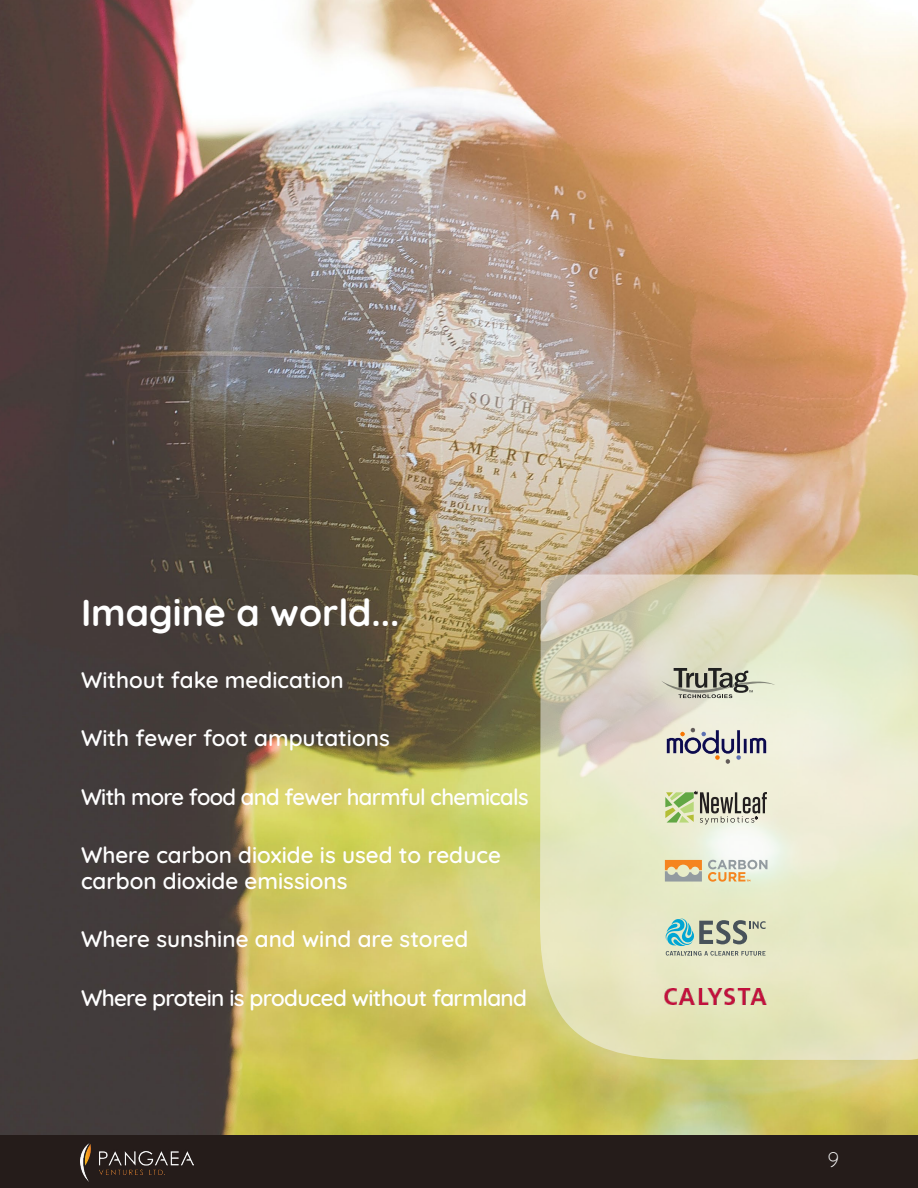
<style>
.page{position:relative;width:918px;height:1188px;background:#fff}
.page>*{position:absolute;margin:0;border:0;box-sizing:border-box;transform-origin:0 0}
.t1{font:700 37.5px "Quicksand";color:#fff}
.t2{font:600 22.5px/25.5px "Quicksand";color:#fff}
.t3{font:600 22.5px "Quicksand";letter-spacing:-.03em;color:#fff}
.t4{font:300 21px "Quicksand";color:#fff}
</style>
<div class="page">
<div style="left:0;top:1134px;width:918px;height:54px;background:#251c1a"></div>
<img style="left:81px;top:1144px;width:112px;height:37px">
<img style="left:0;top:0;width:918px;height:1135px">
<svg style="left:539px;top:575px;width:379px;height:485px;background:#e4e3c4"></svg>
<svg style="left:665px;top:860px;width:102px;height:22px;background:#d6c5a6"></svg>
<svg style="left:665px;top:918px;width:101px;height:38px;background:#adc1b0"></svg>
<svg style="left:661px;top:668px;width:114px;height:30px;background:#b3b5a4"></svg>
<img style="left:665px;top:726px;width:102px;height:41px">
<svg style="left:665px;top:792px;width:102px;height:32px;background:#b3ba9b"></svg>
<img style="left:665px;top:988px;width:101px;height:16px">
<h1 class="t1" style="left:81px;top:584px;width:320px">Imagine a world...</h1>
<p class="t2" style="left:81px;top:665px;width:264px">Without fake medication</p>
<p class="t2" style="left:81px;top:723px;width:310px">With fewer foot amputations</p>
<p class="t3" style="left:81px;top:779px;width:449px">With more food and fewer harmful chemicals</p>
<p class="t2" style="left:81px;top:840px;width:421px">Where carbon dioxide is used to reduce carbon dioxide emissions</p>
<p class="t2" style="left:81px;top:924px;width:389px">Where sunshine and wind are stored</p>
<p class="t3" style="left:81px;top:980px;width:448px">Where protein is produced without farmland</p>
<p class="t4" style="left:827px;top:1143px;width:13px">9</p>
</div>
